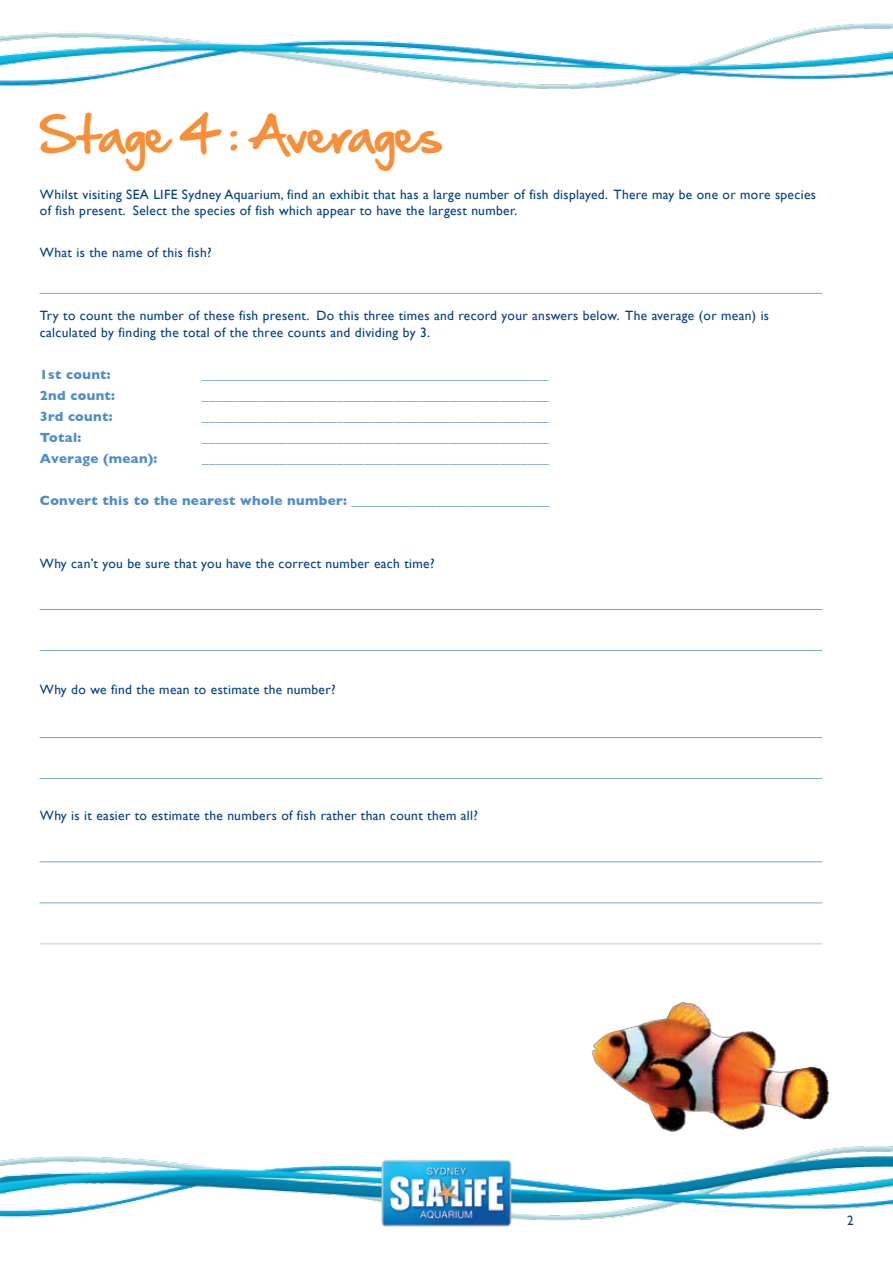
<style>
.page{position:relative;width:893px;height:1263px;background:#fff}
.page>*{position:absolute;margin:0;border:0;box-sizing:border-box;transform-origin:0 0}
.t1{font:43.5px "Hand Of Sean";letter-spacing:-.02em;color:#f78f39}
.t2{font:13.5px/16.5px "Gill Sans";letter-spacing:.025em;color:#023f88}
.t3{font:700 13.5px "Gill Sans";letter-spacing:.025em;color:#4e8cca}
</style>
<div class="page">
<img style="left:0;top:23px;width:893px;height:66px">
<img style="left:0;top:1146px;width:893px;height:81px">
<img style="left:381px;top:1160px;width:130px;height:66px">
<svg style="left:39px;top:861px;width:783px;height:1px"></svg>
<svg style="left:39px;top:902px;width:783px;height:1px"></svg>
<svg style="left:39px;top:944px;width:783px;height:1px"></svg>
<svg style="left:39px;top:293px;width:783px;height:1px"></svg>
<svg style="left:39px;top:609px;width:783px;height:1px"></svg>
<svg style="left:39px;top:650px;width:783px;height:1px"></svg>
<svg style="left:39px;top:737px;width:783px;height:1px"></svg>
<svg style="left:39px;top:778px;width:783px;height:1px"></svg>
<img style="left:591px;top:1002px;width:238px;height:130px">
<p class="t1" style="left:40px;top:95px;width:404px">Stage 4 : Averages</p>
<p class="t2" style="left:40px;top:186px;width:777px">Whilst visiting SEA LIFE Sydney Aquarium, find an exhibit that has a large number of fish displayed. There may be one or more species of fish present. Select the species of fish which appear to have the largest number.</p>
<p class="t2" style="left:40px;top:244px;width:173px">What is the name of this fish?</p>
<p class="t2" style="left:40px;top:307px;width:731px">Try to count the number of these fish present. Do this three times and record your answers below. The average (or mean) is calculated by finding the total of the three counts and dividing by 3.</p>
<p class="t3" style="left:40px;top:366px;width:72px">1st count:</p>
<p class="t3" style="left:202px;top:366px;width:348px">_________________________________________________</p>
<p class="t3" style="left:40px;top:387px;width:77px">2nd count:</p>
<p class="t3" style="left:202px;top:387px;width:348px">_________________________________________________</p>
<p class="t3" style="left:40px;top:408px;width:74px">3rd count:</p>
<p class="t3" style="left:202px;top:408px;width:348px">_________________________________________________</p>
<p class="t3" style="left:40px;top:429px;width:43px">Total:</p>
<p class="t3" style="left:202px;top:429px;width:348px">_________________________________________________</p>
<p class="t3" style="left:40px;top:450px;width:119px">Average (mean):</p>
<p class="t3" style="left:202px;top:450px;width:348px">_________________________________________________</p>
<p class="t3" style="left:40px;top:492px;width:511px">Convert this to the nearest whole number: ____________________________</p>
<p class="t2" style="left:40px;top:555px;width:396px">Why can’t you be sure that you have the correct number each time?</p>
<p class="t2" style="left:40px;top:681px;width:297px">Why do we find the mean to estimate the number?</p>
<p class="t2" style="left:40px;top:807px;width:440px">Why is it easier to estimate the numbers of fish rather than count them all?</p>
<p class="t2" style="left:847px;top:1212px;width:8px">2</p>
</div>
